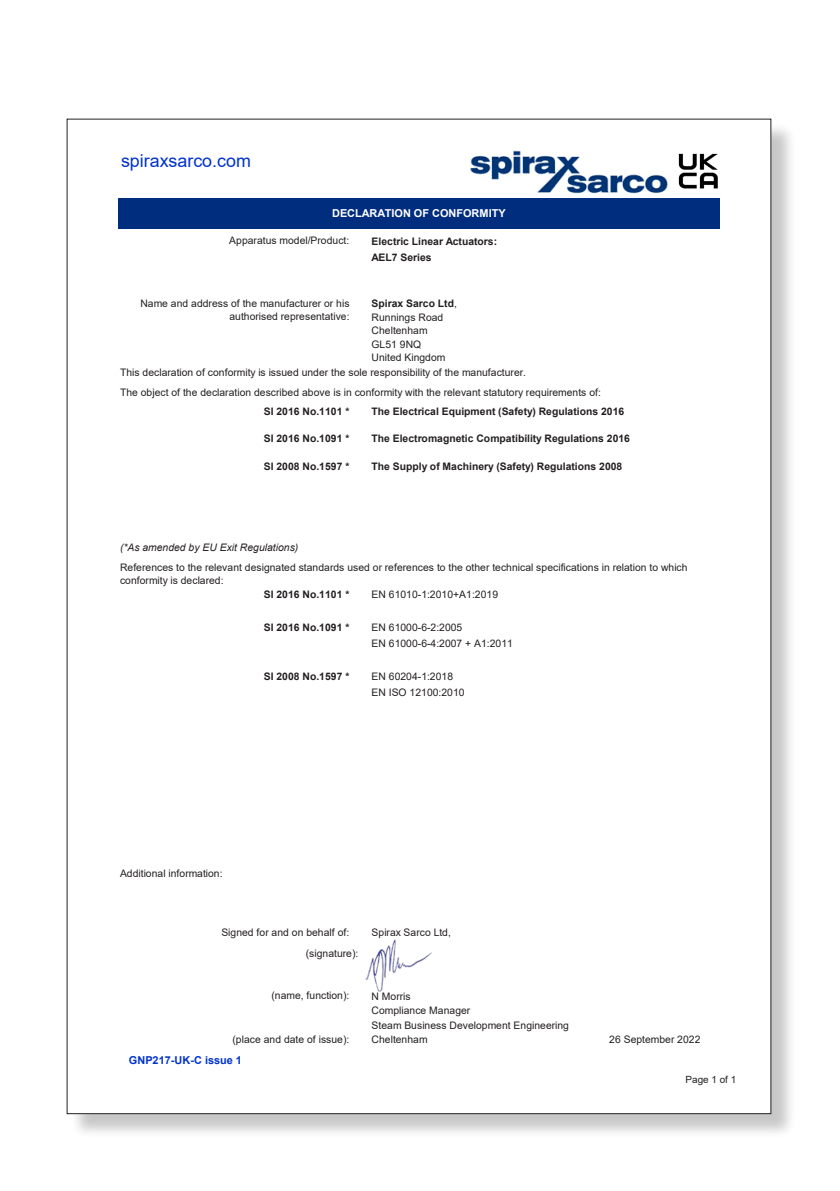
<style>
.page{position:relative;width:840px;height:1191px;background:#fff}
.page>*{position:absolute;margin:0;border:0;box-sizing:border-box;transform-origin:0 0}
.t1{font:17.8px "Arial";color:#03c}
.t2{font:700 11px "Arial";color:#fff}
.t3{font:700 11px "Arial";color:#03c}
.t4{font:10.4px/13.4px "Arial";letter-spacing:.005em;color:#231f20}
.t5{font:700 10.4px/15.8px "Arial";letter-spacing:.005em;color:#231f20}
.t6{font:italic 10.4px "Arial";letter-spacing:.005em;color:#231f20}
.t7{font:10px "Arial";color:#231f20}
.s1{font-weight:700}
</style>
<div class="page">
<div style="left:70px;top:122px;width:725px;height:1017px;background:#231f20;opacity:.25"></div>
<div style="left:67px;top:119px;width:703px;height:994px;background:#fff"></div>
<div style="left:118px;top:198px;width:601px;height:31px;background:#002d7e"></div>
<img style="left:470px;top:150px;width:197px;height:44px">
<img style="left:678px;top:154px;width:40px;height:35px">
<img style="left:365px;top:939px;width:67px;height:53px">
<p class="t1" style="left:121px;top:148px;width:131px">spiraxsarco.com</p>
<p class="t2" style="left:332px;top:205px;width:175px">DECLARATION OF CONFORMITY</p>
<p class="t4" style="left:229px;top:234px;width:121px">Apparatus model/Product:</p>
<p class="t4" style="left:140px;top:297px;width:210px;text-align:right">Name and address of the manufacturer or his authorised representative:</p>
<p class="t5" style="left:371px;top:233px;width:127px">Electric Linear Actuators:<br>AEL7 Series</p>
<p class="t4" style="left:371px;top:297px;width:87px"><span class="s1">Spirax Sarco Ltd</span>,<br>Runnings Road<br>Cheltenham<br>GL51 9NQ<br>United Kingdom</p>
<p class="t4" style="left:120px;top:362px;width:482px;line-height:20.2px">This declaration of conformity is issued under the sole responsibility of the manufacturer.<br>The object of the declaration described above is in conformity with the relevant statutory requirements of:</p>
<p class="t5" style="left:264px;top:403px;width:87px">SI 2016 No.1101 *</p>
<p class="t5" style="left:264px;top:431px;width:87px">SI 2016 No.1091 *</p>
<p class="t5" style="left:264px;top:458px;width:87px">SI 2008 No.1597 *</p>
<p class="t5" style="left:371px;top:403px;width:254px">The Electrical Equipment (Safety) Regulations 2016</p>
<p class="t5" style="left:371px;top:431px;width:260px">The Electromagnetic Compatibility Regulations 2016</p>
<p class="t5" style="left:371px;top:458px;width:252px">The Supply of Machinery (Safety) Regulations 2008</p>
<p class="t6" style="left:120px;top:541px;width:180px">(*As amended by EU Exit Regulations)</p>
<p class="t4" style="left:120px;top:560px;width:568px">References to the relevant designated standards used or references to the other technical specifications in relation to which conformity is declared:</p>
<p class="t5" style="left:264px;top:587px;width:87px">SI 2016 No.1101 *</p>
<p class="t5" style="left:264px;top:619px;width:87px">SI 2016 No.1091 *</p>
<p class="t5" style="left:264px;top:668px;width:87px">SI 2008 No.1597 *</p>
<p class="t4" style="left:371px;top:588px;width:128px">EN 61010-1:2010+A1:2019</p>
<p class="t4" style="left:371px;top:619px;width:143px;line-height:16.4px">EN 61000-6-2:2005<br>EN 61000-6-4:2007 + A1:2011</p>
<p class="t4" style="left:371px;top:668px;width:94px;line-height:16.2px">EN 60204-1:2018<br>EN ISO 12100:2010</p>
<p class="t4" style="left:120px;top:867px;width:104px">Additional information:</p>
<p class="t4" style="left:221px;top:925px;width:129px">Signed for and on behalf of:</p>
<p class="t4" style="left:371px;top:925px;width:81px">Spirax Sarco Ltd,</p>
<p class="t4" style="left:306px;top:946px;width:54px">(signature):</p>
<p class="t4" style="left:271px;top:988px;width:79px">(name, function):</p>
<p class="t4" style="left:232px;top:1032px;width:118px">(place and date of issue):</p>
<p class="t3" style="left:129px;top:1052px;width:114px">GNP217-UK-C issue 1</p>
<p class="t4" style="left:371px;top:989px;width:199px;line-height:14.4px">N Morris<br>Compliance Manager<br>Steam Business Development Engineering<br>Cheltenham</p>
<p class="t4" style="left:609px;top:1033px;width:93px">26 September 2022</p>
<p class="t7" style="left:685px;top:1072px;width:52px">Page 1 of 1</p>
</div>
